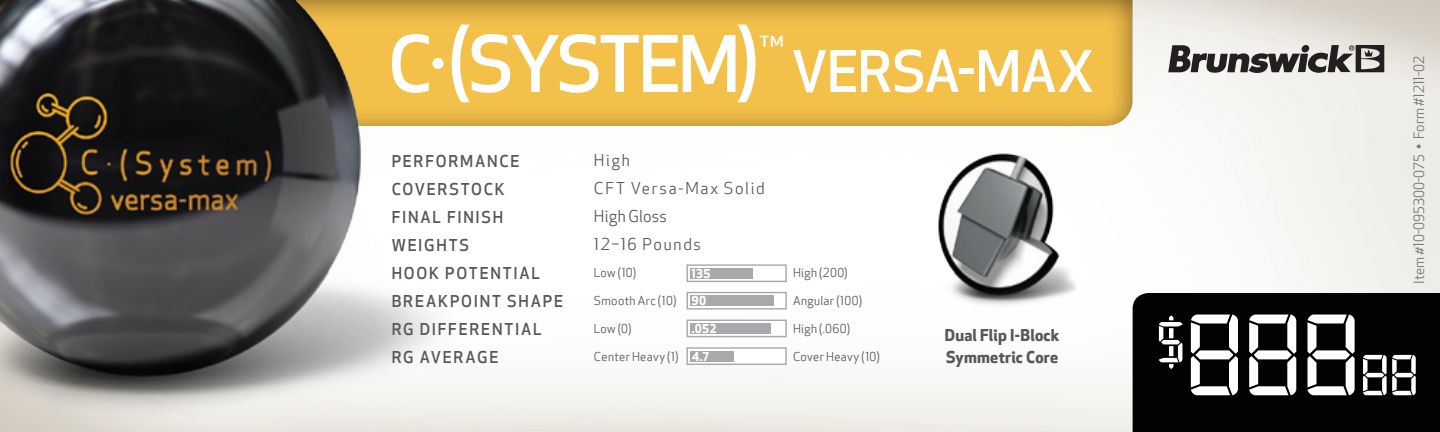
<style>
.page{position:relative;width:1440px;height:432px;background:#fff}
.page>*{position:absolute;margin:0;border:0;box-sizing:border-box;transform-origin:0 0}
.Product_subheading-i{font:500 76px "Apex New Truetype";letter-spacing:-.045em;color:#fff}
.t1{font:500 16px/28px "Apex New Truetype";letter-spacing:.11em;color:#57585a}
.t2{font:16px "Apex New Truetype";letter-spacing:.105em;color:#57585a}
.Ball_core_subheading{font:700 16px/22px "Apex New Truetype";letter-spacing:.015em;color:#57585a}
.t3{font:16px "Apex New Truetype";letter-spacing:.015em;color:#57585a}
.t4{font:14px "Apex New Truetype";color:#57585a}
.t5{font:12px "Apex New Truetype";letter-spacing:.03em;color:#57585a}
.t6{font:700 12px "Apex New Truetype";letter-spacing:.015em;color:#fff}
.s1{font-size:56px}
</style>
<div class="page">
<div style="left:0;top:0;width:1134px;height:127px;background:#231f20;opacity:.75"></div>
<svg style="left:1168px;top:45px;width:216px;height:28px"></svg>
<img style="left:937px;top:153px;width:141px;height:155px">
<img style="left:0;top:0;width:456px;height:423px">
<div style="left:686px;top:264px;width:101px;height:18px;background:#fff;border:1px solid #a8a9ad"></div>
<div style="left:690px;top:268px;width:63px;height:11px;background:#a8a9ad"></div>
<div style="left:687px;top:292px;width:100px;height:18px;background:#fff;border:1px solid #a8a9ad"></div>
<div style="left:690px;top:295px;width:84px;height:11px;background:#a8a9ad"></div>
<div style="left:686px;top:320px;width:101px;height:17px;background:#fff;border:1px solid #a8a9ad"></div>
<div style="left:690px;top:323px;width:81px;height:11px;background:#a8a9ad"></div>
<div style="left:686px;top:347px;width:101px;height:18px;background:#fff;border:1px solid #a8a9ad"></div>
<div style="left:690px;top:351px;width:44px;height:10px;background:#a8a9ad"></div>
<div style="left:1133px;top:293px;width:307px;height:139px;background:#010201"></div>
<svg style="left:1159px;top:315px;width:257px;height:80px"></svg>
<p class="Product_subheading-i" style="left:388px;top:13px;width:708px">C ·(SYSTEM)<sup>™</sup> <span class="s1">VERSA-MAX</span></p>
<p class="t1" style="left:392px;top:146px;width:129px">PERFORMANCE</p>
<p class="t1" style="left:392px;top:174px;width:115px">COVERSTOCK</p>
<p class="t1" style="left:392px;top:202px;width:173px">FINAL FINISH<br>WEIGHTS<br>HOOK POTENTIAL<br>BREAKPOINT SHAPE<br>RG DIFFERENTIAL<br>RG AVERAGE</p>
<p class="t2" style="left:594px;top:150px;width:37px">High</p>
<p class="t2" style="left:594px;top:178px;width:172px">CFT Versa-Max Solid</p>
<p class="t3" style="left:594px;top:206px;width:74px">High Gloss</p>
<p class="t2" style="left:594px;top:234px;width:109px">12–16 Pounds</p>
<p class="t5" style="left:594px;top:265px;width:44px">Low (10)</p>
<p class="t5" style="left:594px;top:293px;width:84px">Smooth Arc (10)</p>
<p class="t5" style="left:594px;top:321px;width:39px">Low (0)</p>
<p class="t5" style="left:594px;top:349px;width:86px">Center Heavy (1)</p>
<p class="t6" style="left:692px;top:265px;width:21px">135</p>
<p class="t6" style="left:692px;top:292px;width:16px">90</p>
<p class="t6" style="left:692px;top:320px;width:27px">.052</p>
<p class="t6" style="left:692px;top:348px;width:19px">4.7</p>
<p class="t5" style="left:793px;top:265px;width:56px">High (200)</p>
<p class="t5" style="left:793px;top:293px;width:71px">Angular (100)</p>
<p class="t5" style="left:793px;top:321px;width:59px">High (.060)</p>
<p class="t5" style="left:793px;top:349px;width:88px">Cover Heavy (10)</p>
<p class="Ball_core_subheading" style="left:945px;top:324px;width:116px">Dual Flip I-Block<br>Symmetric Core</p>
<p class="t4" style="left:1410px;top:284px;width:230px;rotate:-90deg">Item #10-095300-075 • Form #1211-02</p>
</div>
